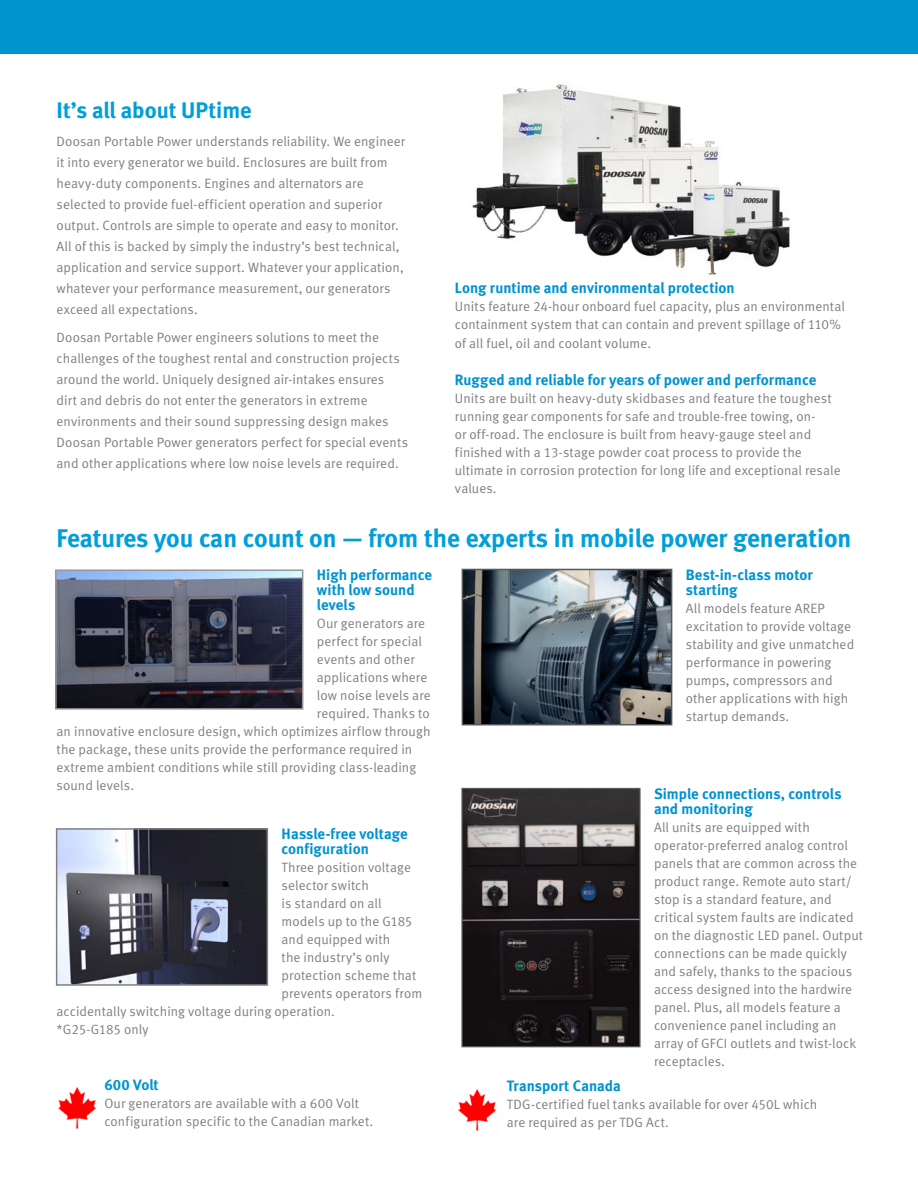
<style>
.page{position:relative;width:918px;height:1188px;background:#fff}
.page>*{position:absolute;margin:0;border:0;box-sizing:border-box;transform-origin:0 0}
.t1{font:25.5px "Meta Bold LF";color:#009fda}
.t2{font:22.5px "Meta Bold LF";color:#009fda}
.t3{font:15px/15px "Meta Bold LF";color:#0093d0}
.Bullet{font:13.5px/18px "Meta Normal LF";letter-spacing:.005em;color:#808083}
</style>
<div class="page">
<img style="left:472px;top:84px;width:318px;height:192px">
<div style="left:0;top:0;width:918px;height:54px;background:#0093d0"></div>
<img style="left:58px;top:572px;width:242px;height:135px">
<div style="left:55px;top:569px;width:248px;height:141px;border:2px solid #97979b"></div>
<img style="left:465px;top:572px;width:204px;height:150px">
<div style="left:462px;top:569px;width:210px;height:156px;border:2px solid #57585a"></div>
<img style="left:59px;top:831px;width:206px;height:152px">
<div style="left:56px;top:828px;width:212px;height:158px;border:2px solid #808083"></div>
<img style="left:458px;top:1089px;width:39px;height:42px">
<img style="left:58px;top:1087px;width:39px;height:42px">
<img style="left:463px;top:790px;width:176px;height:255px">
<div style="left:461px;top:788px;width:180px;height:259px;border:1px solid #57585a"></div>
<p class="t2" style="left:57px;top:97px;width:196px">It’s all about UPtime</p>
<p class="Bullet" style="left:57px;top:131px;width:350px;line-height:21px">Doosan Portable Power understands reliability. We engineer it into every generator we build. Enclosures are built from heavy-duty components. Engines and alternators are selected to provide fuel-efficient operation and superior output. Controls are simple to operate and easy to monitor.<br>All of this is backed by simply the industry’s best technical, application and service support. Whatever your application, whatever your performance measurement, our generators exceed all expectations.</p>
<p class="Bullet" style="left:57px;top:326px;width:353px;line-height:21px">Doosan Portable Power engineers solutions to meet the challenges of the toughest rental and construction projects around the world. Uniquely designed air-intakes ensures dirt and debris do not enter the generators in extreme environments and their sound suppressing design makes Doosan Portable Power generators perfect for special events and other applications where low noise levels are required.</p>
<p class="t3" style="left:455px;top:280px;width:281px">Long runtime and environmental protection</p>
<p class="Bullet" style="left:455px;top:297px;width:392px">Units feature 24-hour onboard fuel capacity, plus an environmental containment system that can contain and prevent spillage of 110% of all fuel, oil and coolant volume.</p>
<p class="t3" style="left:455px;top:372px;width:363px">Rugged and reliable for years of power and performance</p>
<p class="Bullet" style="left:455px;top:390px;width:387px">Units are built on heavy-duty skidbases and feature the toughest running gear components for safe and trouble-free towing, on-<br>or off-road. The enclosure is built from heavy-gauge steel and finished with a 13-stage powder coat process to provide the ultimate in corrosion protection for long life and exceptional resale values.</p>
<p class="t1" style="left:57px;top:523px;width:796px">Features you can count on — from the experts in mobile power generation</p>
<p class="t3" style="left:317px;top:567px;width:117px">High performance with low sound levels</p>
<p class="Bullet" style="left:317px;top:614px;width:110px">Our generators are</p>
<p class="Bullet" style="left:317px;top:632px;width:106px">perfect for special</p>
<p class="Bullet" style="left:317px;top:650px;width:99px">events and other</p>
<p class="Bullet" style="left:317px;top:668px;width:112px">applications where</p>
<p class="Bullet" style="left:317px;top:686px;width:115px">low noise levels are</p>
<p class="Bullet" style="left:317px;top:704px;width:114px">required. Thanks to</p>
<p class="Bullet" style="left:57px;top:722px;width:376px">an innovative enclosure design, which optimizes airflow through</p>
<p class="Bullet" style="left:57px;top:740px;width:357px">the package, these units provide the performance required in</p>
<p class="Bullet" style="left:57px;top:758px;width:361px">extreme ambient conditions while still providing class-leading</p>
<p class="Bullet" style="left:57px;top:776px;width:79px">sound levels.</p>
<p class="t3" style="left:654px;top:786px;width:189px">Simple connections, controls and monitoring</p>
<p class="Bullet" style="left:654px;top:818px;width:211px">All units are equipped with operator-preferred analog control panels that are common across the product range. Remote auto start/ stop is a standard feature, and critical system faults are indicated on the diagnostic LED panel. Output connections can be made quickly and safely, thanks to the spacious access designed into the hardwire panel. Plus, all models feature a convenience panel including an array of GFCI outlets and twist-lock receptacles.</p>
<p class="t3" style="left:686px;top:567px;width:128px">Best-in-class motor starting</p>
<p class="Bullet" style="left:686px;top:599px;width:170px">All models feature AREP excitation to provide voltage stability and give unmatched performance in powering pumps, compressors and other applications with high startup demands.</p>
<p class="t3" style="left:282px;top:826px;width:128px">Hassle-free voltage configuration</p>
<p class="Bullet" style="left:282px;top:858px;width:131px">Three position voltage</p>
<p class="Bullet" style="left:282px;top:876px;width:89px">selector switch</p>
<p class="Bullet" style="left:282px;top:894px;width:102px">is standard on all</p>
<p class="Bullet" style="left:282px;top:912px;width:132px">models up to the G185</p>
<p class="Bullet" style="left:282px;top:930px;width:110px">and equipped with</p>
<p class="Bullet" style="left:282px;top:948px;width:110px">the industry’s only</p>
<p class="Bullet" style="left:282px;top:966px;width:136px">protection scheme that</p>
<p class="Bullet" style="left:282px;top:984px;width:142px">prevents operators from</p>
<p class="Bullet" style="left:57px;top:1002px;width:280px">accidentally switching voltage during operation.</p>
<p class="Bullet" style="left:57px;top:1020px;width:93px">*G25-G185 only</p>
<p class="t3" style="left:104px;top:1077px;width:56px">600 Volt</p>
<p class="Bullet" style="left:104px;top:1094px;width:270px">Our generators are available with a 600 Volt configuration specific to the Canadian market.</p>
<p class="t3" style="left:507px;top:1078px;width:115px">Transport Canada</p>
<p class="Bullet" style="left:507px;top:1095px;width:312px">TDG-certified fuel tanks available for over 450L which are required as per TDG Act.</p>
</div>
